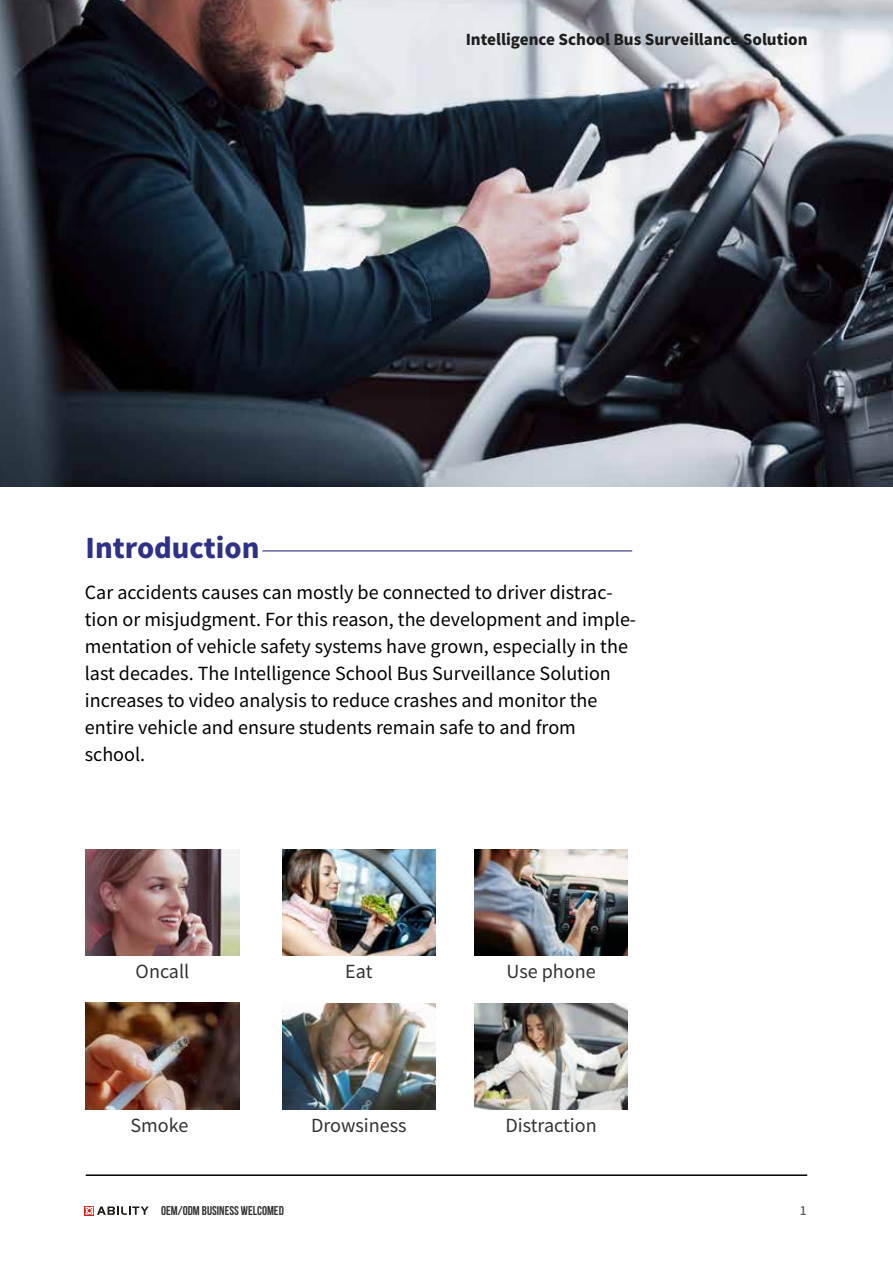
<style>
.page{position:relative;width:893px;height:1263px;background:#fff}
.page>*{position:absolute;margin:0;border:0;box-sizing:border-box;transform-origin:0 0}
.t1{font:900 27px "Noto Sans CJ Ktc";color:#2e3188}
.t2{font:18px/27px "Noto Sans CJ Ktc";color:#000}
.t3{font:18px "Noto Sans CJ Ktc";color:#323232}
.t4{font:900 15px "Noto Sans CJ Ktc";color:#1e1e1e}
.t5{font:700 12.75px "Bebas Neue";color:#323232}
.t6{font:500 12px "Noto Sans CJ Ktc";color:#58595b}
</style>
<div class="page">
<hr style="left:262px;top:550px;width:370px;height:1px;background:#2e3188">
<img style="left:0;top:0;width:893px;height:486px">
<img style="left:86px;top:849px;width:153px;height:106px">
<img style="left:86px;top:1003px;width:153px;height:106px">
<img style="left:475px;top:849px;width:153px;height:107px">
<img style="left:475px;top:1003px;width:153px;height:106px">
<img style="left:282px;top:1003px;width:153px;height:106px">
<img style="left:282px;top:849px;width:153px;height:107px">
<svg style="left:85px;top:1206px;width:64px;height:9px"></svg>
<hr style="left:86px;top:1174px;width:721px;height:2px;background:#000">
<h1 class="t1" style="left:86px;top:533px;width:175px">Introduction</h1>
<p class="t4" style="left:466px;top:31px;width:344px">Intelligence School Bus Surveillance Solution</p>
<p class="t2" style="left:85px;top:579px;width:553px">Car accidents causes can mostly be connected to driver distrac&shy;tion or misjudgment. For this reason, the development and imple&shy;mentation of vehicle safety systems have grown, especially in the last decades. The Intelligence School Bus Surveillance Solution increases to video analysis to reduce crashes and monitor the entire vehicle and ensure students remain safe to and from school.</p>
<p class="t3" style="left:136px;top:961px;width:55px">Oncall</p>
<p class="t3" style="left:345px;top:961px;width:29px">Eat</p>
<p class="t3" style="left:506px;top:961px;width:91px">Use phone</p>
<p class="t3" style="left:131px;top:1115px;width:59px">Smoke</p>
<p class="t3" style="left:311px;top:1115px;width:97px">Drowsiness</p>
<p class="t3" style="left:505px;top:1115px;width:93px">Distraction</p>
<p class="t5" style="left:161px;top:1204px;width:124px">OEM/ODM BUSINESS WELCOMED</p>
<p class="t6" style="left:800px;top:1204px;width:8px">1</p>
</div>
